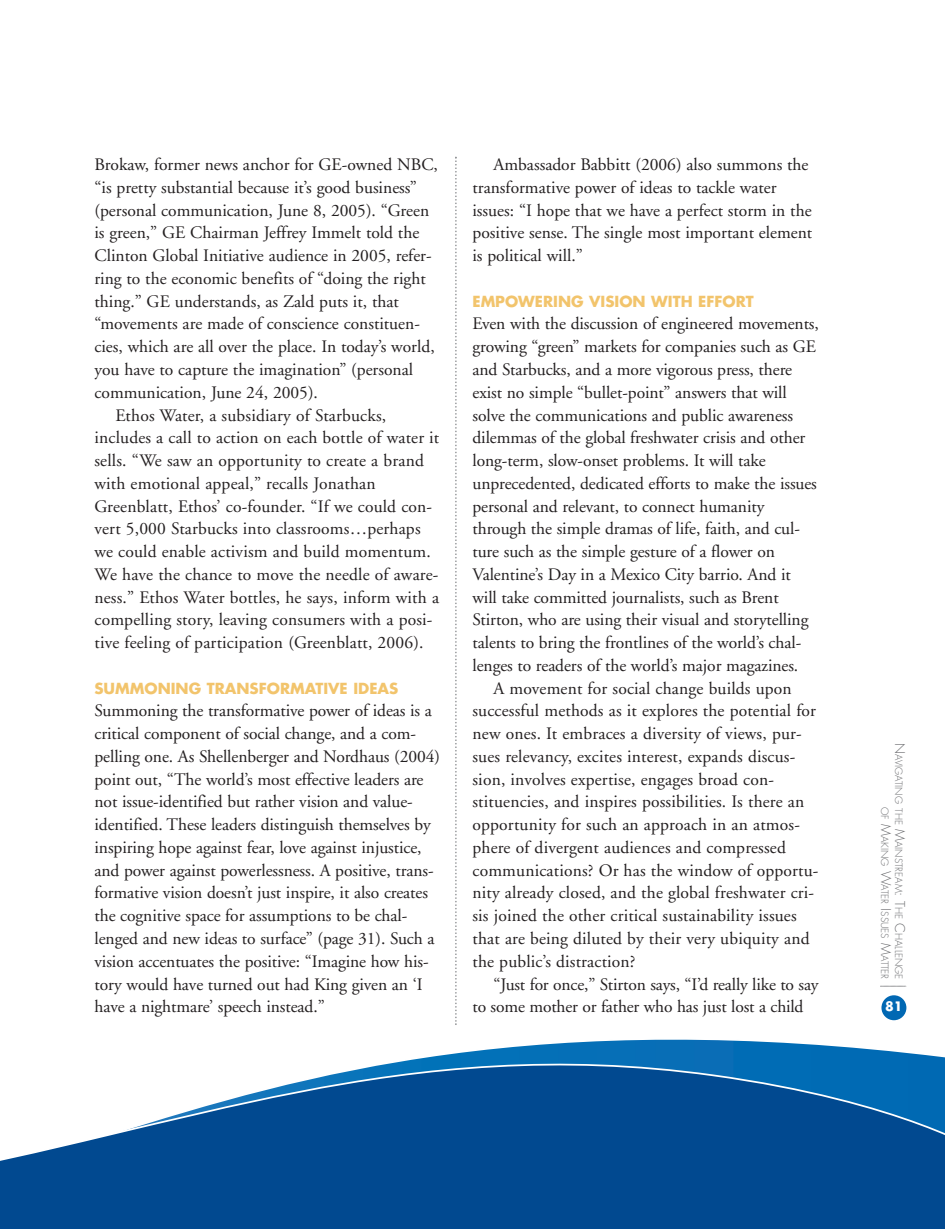
<style>
.page{position:relative;width:945px;height:1229px;background:#fff}
.page>*{position:absolute;margin:0;border:0;box-sizing:border-box;transform-origin:0 0}
.t1{font:17.5px/22.8px "Adobe Garamond";color:#231f20}
.t2{font:700 14.88px "Futura";color:#f2c46c}
.t3{font:700 12.6px "Futura";color:#fff}
.t4{font:300 9.8px/14px "Futura";color:#6c6d70;text-align:right}
.s1{font-size:13.12px}
</style>
<div class="page">
<svg style="left:455px;top:157px;width:2px;height:847px"></svg>
<div style="left:881px;top:995px;width:25px;height:25px;background:#0168b3;border-radius:50%"></div>
<svg style="left:880px;top:985px;width:27px;height:2px"></svg>
<svg style="left:0;top:1039px;width:945px;height:189px"></svg>
<p class="t1" style="left:94px;top:155px;width:345px">Brokaw, former news anchor for GE-owned NBC,</p>
<p class="t1" style="left:94px;top:177px;width:324px">“is pretty substantial because it’s good business”</p>
<p class="t1" style="left:94px;top:200px;width:336px">(personal communication, June 8, 2005). “Green</p>
<p class="t1" style="left:94px;top:223px;width:326px">is green,” GE Chairman Jeffrey Immelt told the</p>
<p class="t1" style="left:94px;top:246px;width:339px">Clinton Global Initiative audience in 2005, refer-</p>
<p class="t1" style="left:94px;top:268px;width:333px">ring to the economic benefits of “doing the right</p>
<p class="t1" style="left:94px;top:291px;width:306px">thing.” GE understands, as Zald puts it, that</p>
<p class="t1" style="left:94px;top:314px;width:327px">“movements are made of conscience constituen-</p>
<p class="t1" style="left:94px;top:337px;width:342px">cies, which are all over the place. In today’s world,</p>
<p class="t1" style="left:94px;top:359px;width:320px">you have to capture the imagination” (personal</p>
<p class="t1" style="left:94px;top:382px;width:225px">communication, June 24, 2005).</p>
<p class="t1" style="left:116px;top:405px;width:272px">Ethos Water, a subsidiary of Starbucks,</p>
<p class="t1" style="left:94px;top:428px;width:346px">includes a call to action on each bottle of water it</p>
<p class="t1" style="left:94px;top:450px;width:331px">sells. “We saw an opportunity to create a brand</p>
<p class="t1" style="left:94px;top:473px;width:283px">with emotional appeal,” recalls Jonathan</p>
<p class="t1" style="left:94px;top:496px;width:339px">Greenblatt, Ethos’ co-founder. “If we could con-</p>
<p class="t1" style="left:94px;top:519px;width:328px">vert 5,000 Starbucks into classrooms…perhaps</p>
<p class="t1" style="left:94px;top:541px;width:338px">we could enable activism and build momentum.</p>
<p class="t1" style="left:94px;top:564px;width:345px">We have the chance to move the needle of aware-</p>
<p class="t1" style="left:94px;top:587px;width:346px">ness.” Ethos Water bottles, he says, inform with a</p>
<p class="t1" style="left:94px;top:610px;width:339px">compelling story, leaving consumers with a posi-</p>
<p class="t1" style="left:94px;top:632px;width:331px">tive feeling of participation (Greenblatt, 2006).</p>
<p class="t2" style="left:94px;top:681px;width:305px">SUMMONING TRANSFORMATIVE IDEAS</p>
<p class="t1" style="left:94px;top:701px;width:347px">Summoning the transformative power of ideas is a critical component of social change, and a com&shy;pelling one. As Shellenberger and Nordhaus (2004) point out, “The world’s most effective leaders are not issue-identified but rather vision and value&shy;identified. These leaders distinguish themselves by inspiring hope against fear, love against injustice, and power against powerlessness. A positive, trans&shy;formative vision doesn’t just inspire, it also creates the cognitive space for assumptions to be chal&shy;lenged and new ideas to surface” (page 31). Such a vision accentuates the positive: “Imagine how his&shy;tory would have turned out had King given an ‘I have a nightmare’ speech instead.”</p>
<p class="t1" style="left:472px;top:155px;width:341px;text-indent:21px">Ambassador Babbitt (2006) also summons the transformative power of ideas to tackle water issues: “I hope that we have a perfect storm in the positive sense. The single most important element is political will.”</p>
<p class="t2" style="left:472px;top:294px;width:283px">EMPOWERING VISION WITH EFFORT</p>
<p class="t1" style="left:472px;top:314px;width:348px">Even with the discussion of engineered movements,</p>
<p class="t1" style="left:472px;top:337px;width:345px">growing “green” markets for companies such as GE</p>
<p class="t1" style="left:472px;top:359px;width:321px">and Starbucks, and a more vigorous press, there</p>
<p class="t1" style="left:472px;top:382px;width:316px">exist no simple “bullet-point” answers that will</p>
<p class="t1" style="left:472px;top:405px;width:322px">solve the communications and public awareness</p>
<p class="t1" style="left:472px;top:428px;width:334px">dilemmas of the global freshwater crisis and other</p>
<p class="t1" style="left:472px;top:450px;width:295px">long-term, slow-onset problems. It will take</p>
<p class="t1" style="left:472px;top:473px;width:346px">unprecedented, dedicated efforts to make the issues</p>
<p class="t1" style="left:472px;top:496px;width:293px">personal and relevant, to connect humanity</p>
<p class="t1" style="left:472px;top:519px;width:329px">through the simple dramas of life, faith, and cul-</p>
<p class="t1" style="left:472px;top:541px;width:304px">ture such as the simple gesture of a flower on</p>
<p class="t1" style="left:472px;top:564px;width:320px">Valentine’s Day in a Mexico City barrio. And it</p>
<p class="t1" style="left:472px;top:587px;width:308px">will take committed journalists, such as Brent</p>
<p class="t1" style="left:472px;top:610px;width:338px">Stirton, who are using their visual and storytelling</p>
<p class="t1" style="left:472px;top:632px;width:330px">talents to bring the frontlines of the world’s chal-</p>
<p class="t1" style="left:472px;top:655px;width:327px">lenges to readers of the world’s major magazines.</p>
<p class="t1" style="left:494px;top:678px;width:300px">A movement for social change builds upon</p>
<p class="t1" style="left:472px;top:701px;width:345px">successful methods as it explores the potential for</p>
<p class="t1" style="left:472px;top:723px;width:331px">new ones. It embraces a diversity of views, pur-</p>
<p class="t1" style="left:472px;top:746px;width:324px">sues relevancy, excites interest, expands discus-</p>
<p class="t1" style="left:472px;top:769px;width:303px">sion, involves expertise, engages broad con-</p>
<p class="t1" style="left:472px;top:792px;width:333px">stituencies, and inspires possibilities. Is there an</p>
<p class="t1" style="left:472px;top:814px;width:329px">opportunity for such an approach in an atmos-</p>
<p class="t1" style="left:472px;top:837px;width:315px">phere of divergent audiences and compressed</p>
<p class="t1" style="left:472px;top:860px;width:348px">communications? Or has the window of opportu-</p>
<p class="t1" style="left:472px;top:883px;width:343px">nity already closed, and the global freshwater cri-</p>
<p class="t1" style="left:472px;top:905px;width:326px">sis joined the other critical sustainability issues</p>
<p class="t1" style="left:472px;top:928px;width:339px">that are being diluted by their very ubiquity and</p>
<p class="t1" style="left:472px;top:951px;width:165px">the public’s distraction?</p>
<p class="t1" style="left:494px;top:974px;width:327px">“Just for once,” Stirton says, “I’d really like to say</p>
<p class="t1" style="left:472px;top:996px;width:333px">to some mother or father who has just lost a child</p>
<p class="t4" style="left:905px;top:743px;width:237px;rotate:90deg"><span class="s1">N</span>AVIGATING THE <span class="s1">M</span>AINSTREAM<span class="s1">: T</span>HE <span class="s1">C</span>HALLENGE<br>OF <span class="s1">M</span>AKING <span class="s1">W</span>ATER <span class="s1">I</span>SSUES <span class="s1">M</span>ATTER</p>
<p class="t3" style="left:885px;top:1000px;width:19px">81</p>
</div>
